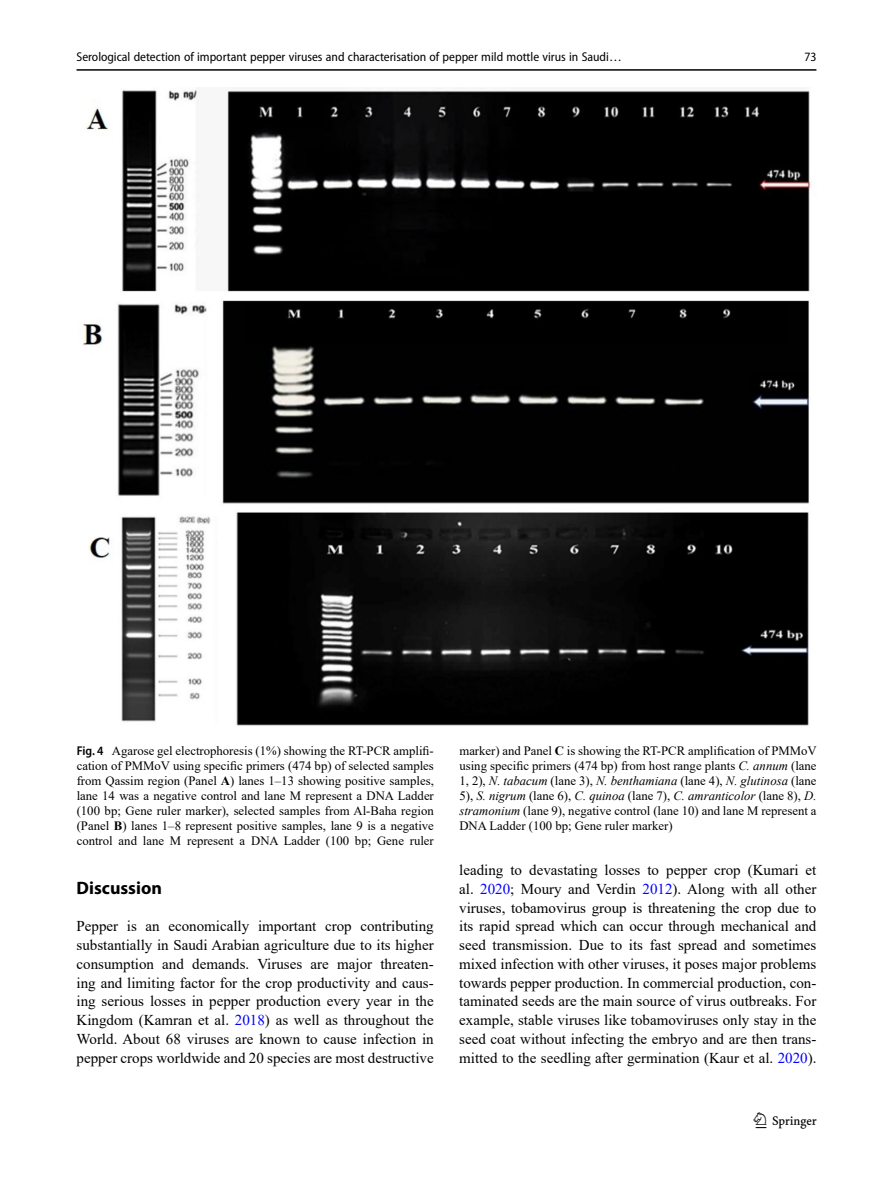
<style>
.page{position:relative;width:893px;height:1187px;background:#fff}
.page>*{position:absolute;margin:0;border:0;box-sizing:border-box;transform-origin:0 0}
.t1{font:22.5px "Springnew";color:#000}
.Head_1{font:700 18px "Myriad Pro";color:#000}
.Body_Text{font:15px/18.8px "Times New Roman";color:#000;text-align:justify}
.Figure_Caption{font:12.75px/15px "Times New Roman";color:#000;text-align:justify}
.t2{font:semi-condensed 12.75px "Myriad Pro";color:#000}
.s1{font-family:"Myriad Pro";font-weight:600;font-stretch:semi-condensed}
.s2{font-weight:700}
.s3{font-style:italic}
.s4{color:#00f}
</style>
<div class="page">
<hr style="left:77px;top:69px;width:739px;height:2px;background:#000">
<img style="left:83px;top:87px;width:728px;height:639px">
<p class="t2" style="left:77px;top:49px;width:547px">Serological detection of important pepper viruses and characterisation of pepper mild mottle virus in Saudi…</p>
<p class="t2" style="left:804px;top:49px;width:14px">73</p>
<p class="Figure_Caption" style="left:77px;top:742px;width:359px"><span class="s1">Fig. 4</span> Agarose gel electrophoresis (1%) showing the RT-PCR amplifi&shy;cation of PMMoV using specific primers (474 bp) of selected samples from Qassim region (Panel <span class="s2">A</span>) lanes 1–13 showing positive samples, lane 14 was a negative control and lane M represent a DNA Ladder (100 bp; Gene ruler marker), selected samples from Al-Baha region (Panel <span class="s2">B</span>) lanes 1–8 represent positive samples, lane 9 is a negative control and lane M represent a DNA Ladder (100 bp; Gene ruler</p>
<p class="Figure_Caption" style="left:459px;top:742px;width:359px">marker) and Panel <span class="s2">C</span> is showing the RT-PCR amplification of PMMoV using specific primers (474 bp) from host range plants <span class="s3">C. annum</span> (lane 1, 2), <span class="s3">N. tabacum</span> (lane 3), <span class="s3">N. benthamiana</span> (lane 4), <span class="s3">N. glutinosa</span> (lane 5), <span class="s3">S. nigrum</span> (lane 6), <span class="s3">C. quinoa</span> (lane 7), <span class="s3">C. amranticolor</span> (lane 8), <span class="s3">D. stramonium</span> (lane 9), negative control (lane 10) and lane M represent a DNA Ladder (100 bp; Gene ruler marker)</p>
<p class="Head_1" style="left:77px;top:875px;width:87px">Discussion</p>
<p class="Body_Text" style="left:77px;top:916px;width:359px">Pepper is an economically important crop contributing substantially in Saudi Arabian agriculture due to its higher consumption and demands. Viruses are major threaten&shy;ing and limiting factor for the crop productivity and caus&shy;ing serious losses in pepper production every year in the Kingdom (Kamran et al. <span class="s4">2018</span>) as well as throughout the World. About 68 viruses are known to cause infection in pepper crops worldwide and 20 species are most destructive</p>
<p class="Body_Text" style="left:459px;top:860px;width:359px">leading to devastating losses to pepper crop (Kumari et al. <span class="s4">2020</span>; Moury and Verdin <span class="s4">2012</span>). Along with all other viruses, tobamovirus group is threatening the crop due to its rapid spread which can occur through mechanical and seed transmission. Due to its fast spread and sometimes mixed infection with other viruses, it poses major problems towards pepper production. In commercial production, con&shy;taminated seeds are the main source of virus outbreaks. For example, stable viruses like tobamoviruses only stay in the seed coat without infecting the embryo and are then trans&shy;mitted to the seedling after germination (Kaur et al. <span class="s4">2020</span>).</p>
<h1 class="t1" style="left:756px;top:1107px;width:63px">1 3</h1>
</div>
